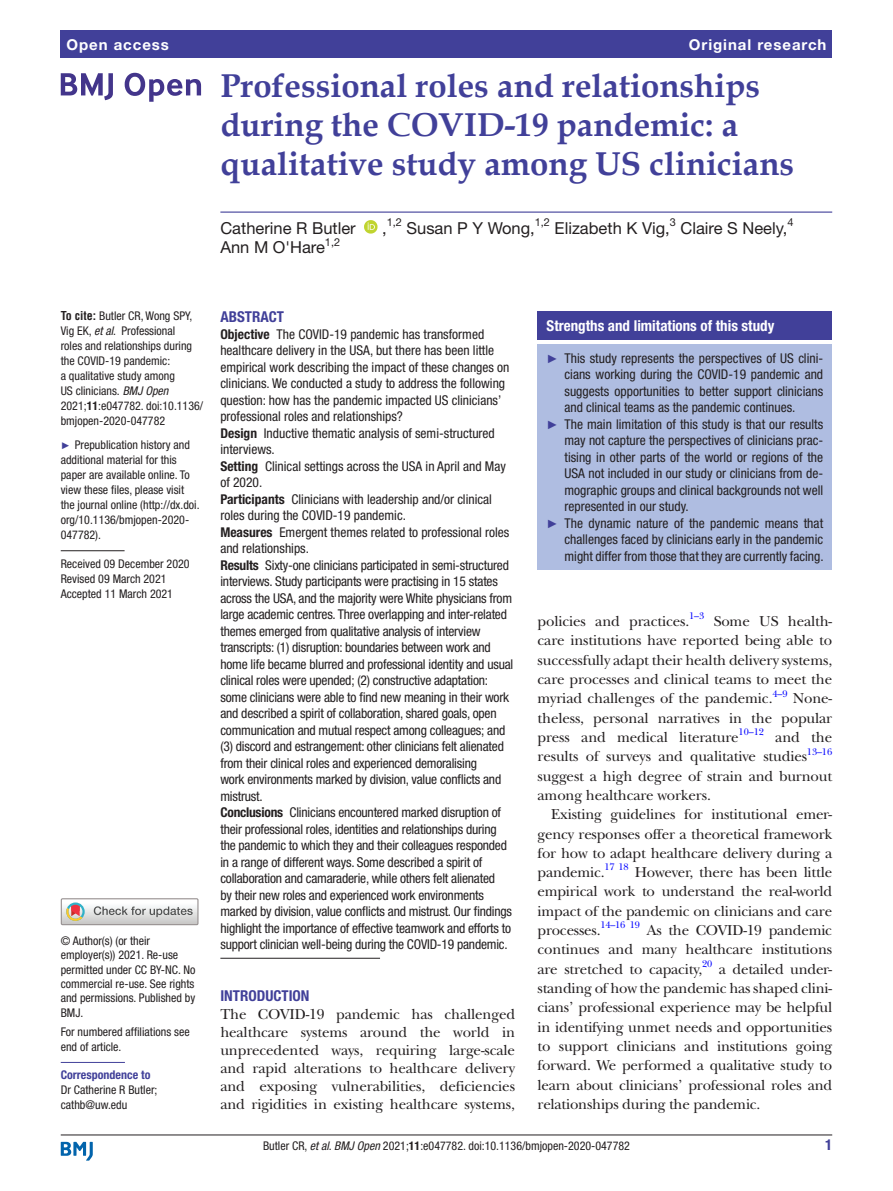
<style>
.page{position:relative;width:893px;height:1191px;background:#fff}
.page>*{position:absolute;margin:0;border:0;box-sizing:border-box;transform-origin:0 0}
.t1{font:700 33px/39px "Book Antiqua";color:#414099}
.t2{font:16.5px "Helvetica Neue LT Std";color:#231f20}
.t3{font:15px/19.4px "New Baskerville";letter-spacing:-.01em;color:#231f20;text-align:justify}
.t4{font:700 condensed 15px "Helvetica Neue LT Std";color:#fff}
.t5{font:700 15px "Helvetica Neue LT Std";letter-spacing:.065em;color:#fff}
.t6{font:700 condensed 15px "Helvetica Neue LT Std";color:#414099}
.t7{font:condensed 13.5px/16.5px "Helvetica Neue LT Std";letter-spacing:-.015em;color:#231f20}
.t8{font:condensed 12px/15px "Helvetica Neue LT Std";color:#231f20}
.t9{font:700 condensed 12px "Helvetica Neue LT Std";color:#414099}
.t10{font:10.95px "Helvetica Neue LT Std";color:#231f20}
.t11{font:9.9px "New Baskerville";letter-spacing:-.015em;color:#00f}
.s1{font-family:"Helvetica LT Std";font-weight:700}
.s2{font-style:italic}
.s3{font-weight:700}
.s4{font-family:"Arial";font-stretch:normal;font-size:9.75px;color:#414099}
.s5{font-family:"Arial";font-stretch:normal;font-size:12px;color:#414099}
</style>
<div class="page">
<hr style="left:61px;top:1134px;width:771px;height:1px;background:#231f20">
<svg style="left:61px;top:1141px;width:32px;height:19px"></svg>
<div style="left:61px;top:31px;width:771px;height:27px;background:#414099"></div>
<hr style="left:220px;top:211px;width:612px;height:2px;background:#414099">
<svg style="left:364px;top:220px;width:13px;height:14px"></svg>
<hr style="left:61px;top:550px;width:64px;height:1px;background:#231f20">
<hr style="left:61px;top:1062px;width:64px;height:1px;background:#414099">
<svg style="left:61px;top:73px;width:52px;height:27px"></svg>
<svg style="left:125px;top:73px;width:76px;height:29px"></svg>
<div style="left:61px;top:898px;width:138px;height:27px;border:1px solid #969090"></div>
<svg style="left:61px;top:898px;width:137px;height:26px"></svg>
<hr style="left:220px;top:958px;width:160px;height:1px;background:#231f20">
<div style="left:538px;top:311px;width:294px;height:29px;background:#414099"></div>
<div style="left:538px;top:344px;width:294px;height:226px;background:#afbde1"></div>
<p class="t5" style="left:66px;top:35px;width:104px">Open access</p>
<p class="t5" style="left:689px;top:35px;width:139px">Original research</p>
<h1 class="t1" style="left:220px;top:66px;width:575px">Professional roles and relationships during the COVID-19 pandemic: a qualitative study among US clinicians</h1>
<p class="t2" style="left:220px;top:218px;width:137px">Catherine R Butler</p>
<p class="t2" style="left:382px;top:218px;width:6px">,</p>
<p class="t10" style="left:387px;top:216px;width:17px">1,2</p>
<p class="t2" style="left:406px;top:218px;width:130px">Susan P Y Wong,</p>
<p class="t10" style="left:535px;top:216px;width:17px">1,2</p>
<p class="t2" style="left:555px;top:218px;width:117px">Elizabeth K Vig,</p>
<p class="t10" style="left:670px;top:216px;width:8px">3</p>
<p class="t2" style="left:680px;top:218px;width:108px">Claire S Neely,</p>
<p class="t10" style="left:787px;top:216px;width:8px">4</p>
<p class="t2" style="left:220px;top:237px;width:106px">Ann M O'Hare</p>
<p class="t10" style="left:325px;top:235px;width:17px">1,2</p>
<p class="t8" style="left:61px;top:308px;width:144px"><span class="s1">To cite:</span> Butler CR, Wong SPY,<br>Vig EK, <span class="s2">et al</span>. Professional<br>roles and relationships during the COVID-19 pandemic:<br>a qualitative study among<br>US clinicians. <span class="s2">BMJ Open<br></span>2021;<span class="s3">11</span>:e047782. doi:10.1136/ bmjopen-2020-047782</p>
<p class="t8" style="left:61px;top:437px;width:140px"><span class="s4">►</span> Prepublication history and additional material for this paper are available online. To view these files, please visit the journal online (http://dx.doi. org/10.1136/bmjopen-2020-<br>047782).</p>
<p class="t8" style="left:61px;top:556px;width:130px">Received 09 December 2020<br>Revised 09 March 2021<br>Accepted 11 March 2021</p>
<p class="t8" style="left:61px;top:933px;width:136px;line-height:14.4px">© Author(s) (or their employer(s)) 2021. Re-use permitted under CC BY-NC. No commercial re-use. See rights and permissions. Published by<br>BMJ.</p>
<p class="t8" style="left:61px;top:1024px;width:130px">For numbered affiliations see end of article.</p>
<p class="t9" style="left:61px;top:1067px;width:91px">Correspondence to</p>
<p class="t8" style="left:61px;top:1082px;width:98px">Dr Catherine R Butler; cathb@uw.edu</p>
<p class="t6" style="left:220px;top:308px;width:65px">ABSTRACT</p>
<p class="t7" style="left:220px;top:325px;width:294px"><span class="s3">Objective</span> The COVID-19 pandemic has transformed healthcare delivery in the USA, but there has been little empirical work describing the impact of these changes on clinicians. We conducted a study to address the following question: how has the pandemic impacted US clinicians’ professional roles and relationships?<br><span class="s3">Design</span> Inductive thematic analysis of semi-structured interviews.<br><span class="s3">Setting</span> Clinical settings across the USA in April and May of 2020.<br><span class="s3">Participants</span> Clinicians with leadership and/or clinical roles during the COVID-19 pandemic.<br><span class="s3">Measures</span> Emergent themes related to professional roles and relationships.<br><span class="s3">Results</span> Sixty-one clinicians participated in semi-structured interviews. Study participants were practising in 15 states across the USA, and the majority were White physicians from large academic centres. Three overlapping and inter-related themes emerged from qualitative analysis of interview transcripts: (1) disruption: boundaries between work and home life became blurred and professional identity and usual clinical roles were upended; (2) constructive adaptation: some clinicians were able to find new meaning in their work and described a spirit of collaboration, shared goals, open communication and mutual respect among colleagues; and (3) discord and estrangement: other clinicians felt alienated from their clinical roles and experienced demoralising<br>work environments marked by division, value conflicts and mistrust.<br><span class="s3">Conclusions</span> Clinicians encountered marked disruption of their professional roles, identities and relationships during the pandemic to which they and their colleagues responded in a range of different ways. Some described a spirit of collaboration and camaraderie, while others felt alienated<br>by their new roles and experienced work environments marked by division, value conflicts and mistrust. Our findings highlight the importance of effective teamwork and efforts to support clinician well-being during the COVID-19 pandemic.</p>
<p class="t6" style="left:220px;top:987px;width:91px">INTRODUCTION</p>
<p class="t3" style="left:220px;top:1005px;width:296px;line-height:18px">The COVID-19 pandemic has challenged healthcare systems around the world in unprecedented ways, requiring large-scale and rapid alterations to healthcare delivery and exposing vulnerabilities, deficiencies and rigidities in existing healthcare systems,</p>
<p class="t4" style="left:547px;top:317px;width:229px">Strengths and limitations of this study</p>
<p class="t7" style="left:547px;top:350px;width:278px"><span class="s5">►</span> This study represents the perspectives of US clini-</p>
<p class="t7" style="left:565px;top:366px;width:260px">cians working during the COVID-19 pandemic and</p>
<p class="t7" style="left:565px;top:383px;width:260px">suggests opportunities to better support clinicians</p>
<p class="t7" style="left:565px;top:399px;width:232px">and clinical teams as the pandemic continues.</p>
<p class="t7" style="left:547px;top:416px;width:278px"><span class="s5">►</span> The main limitation of this study is that our results</p>
<p class="t7" style="left:565px;top:432px;width:260px">may not capture the perspectives of clinicians prac-</p>
<p class="t7" style="left:565px;top:449px;width:260px">tising in other parts of the world or regions of the</p>
<p class="t7" style="left:565px;top:465px;width:260px">USA not included in our study or clinicians from de-</p>
<p class="t7" style="left:565px;top:482px;width:260px">mographic groups and clinical backgrounds not well</p>
<p class="t7" style="left:565px;top:498px;width:126px">represented in our study.</p>
<p class="t7" style="left:547px;top:515px;width:278px"><span class="s5">►</span> The dynamic nature of the pandemic means that</p>
<p class="t7" style="left:565px;top:531px;width:260px">challenges faced by clinicians early in the pandemic</p>
<p class="t7" style="left:565px;top:548px;width:261px">might differ from those that they are currently facing.</p>
<p class="t3" style="left:538px;top:611px;width:168px">policies and practices.<sup>1–3</sup></p>
<p class="t3" style="left:538px;top:611px;width:296px;text-indent:176px">Some US health&shy;care institutions have reported being able to successfully adapt their health delivery systems, care processes and clinical teams to meet the myriad challenges of the pandemic.</p>
<p class="t11" style="left:772px;top:687px;width:17px">4–9</p>
<p class="t3" style="left:538px;top:689px;width:296px;text-indent:255px">None&shy;theless, personal narratives in the popular press and medical literature</p>
<p class="t11" style="left:739px;top:726px;width:27px">10–12</p>
<p class="t3" style="left:538px;top:727px;width:296px;text-indent:238px">and the results of surveys and qualitative studies</p>
<p class="t11" style="left:807px;top:745px;width:27px">13–16</p>
<p class="t3" style="left:538px;top:766px;width:296px">suggest a high degree of strain and burnout among healthcare workers.</p>
<p class="t3" style="left:538px;top:804px;width:296px;text-indent:14px">Existing guidelines for institutional emer&shy;gency responses offer a theoretical framework for how to adapt healthcare delivery during a pandemic.</p>
<p class="t11" style="left:604px;top:861px;width:26px">17 18</p>
<p class="t3" style="left:538px;top:862px;width:296px;text-indent:97px">However, there has been little empirical work to understand the real-world impact of the pandemic on clinicians and care processes.</p>
<p class="t11" style="left:600px;top:919px;width:41px">14–16 19</p>
<p class="t3" style="left:538px;top:920px;width:296px;text-indent:109px">As the COVID-19 pandemic continues and many healthcare institutions are stretched to capacity,</p>
<p class="t11" style="left:702px;top:958px;width:12px">20</p>
<p class="t3" style="left:538px;top:959px;width:296px;text-indent:181px">a detailed under&shy;standing of how the pandemic has shaped clini&shy;cians’ professional experience may be helpful in identifying unmet needs and opportunities to support clinicians and institutions going forward. We performed a qualitative study to learn about clinicians’ professional roles and relationships during the pandemic.</p>
<p class="t8" style="left:263px;top:1137px;width:368px">Butler CR, <span class="s2">et al</span>. <span class="s2">BMJ Open</span> 2021;<span class="s3">11</span>:e047782. doi:10.1136/bmjopen-2020-047782</p>
<p class="t6" style="left:825px;top:1135px;width:9px">1</p>
</div>
